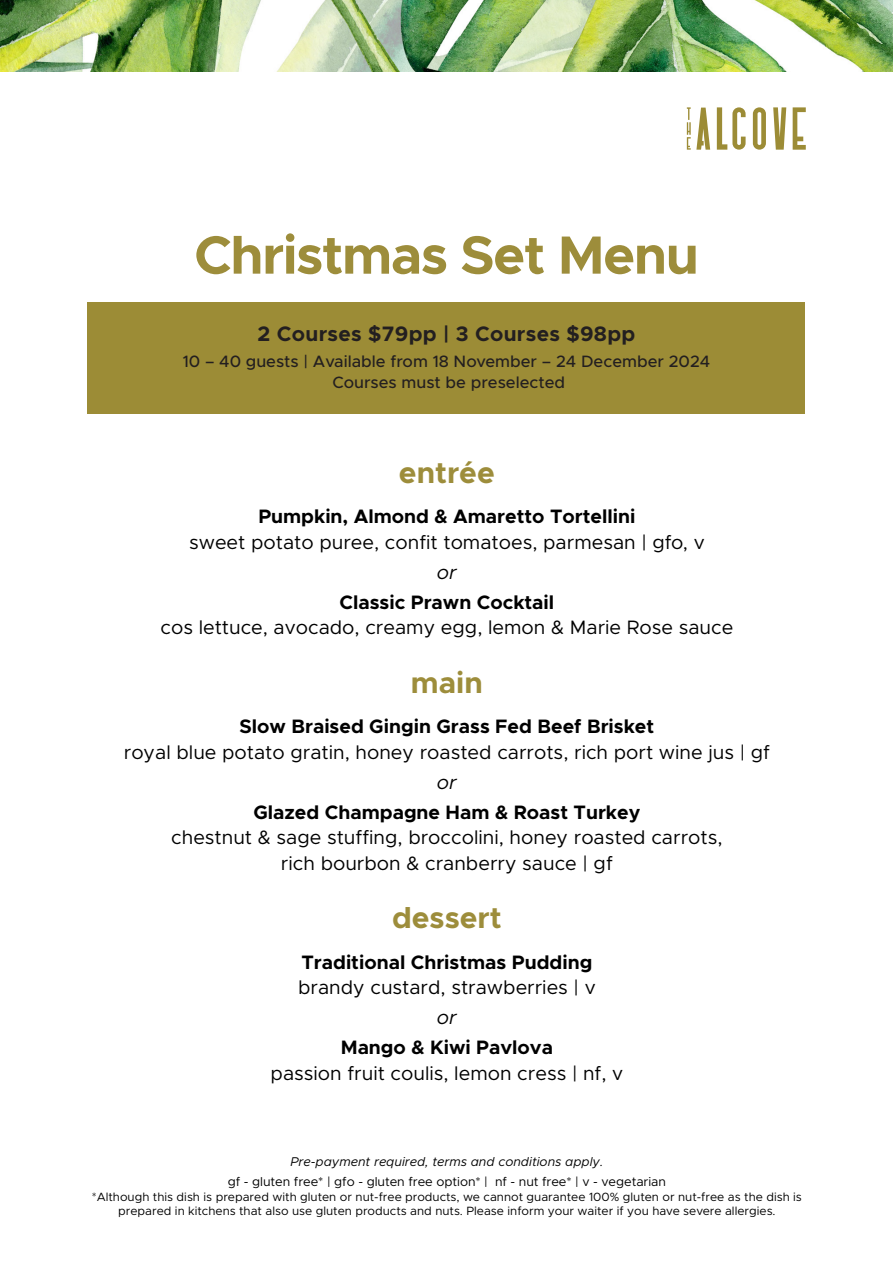
<style>
.page{position:relative;width:893px;height:1263px;background:#fff}
.page>*{position:absolute;margin:0;border:0;box-sizing:border-box;transform-origin:0 0}
.t1{font:700 54px "Metropolis";letter-spacing:-.025em;color:#9d8d3b}
.t2{font:700 30px "Metropolis";color:#9d8d3b}
.t3{font:700 21px "Metropolis";letter-spacing:.015em;color:#231f20}
.t4{font:19.5px/25.5px "Metropolis";color:#000;text-align:center}
.t5{font:700 19.5px "Metropolis";color:#000}
.t6{font:italic 19.5px "Metropolis";color:#000}
.t7{font:500 16.5px/21px "Metropolis";color:#231f20;text-align:center}
.t8{font:12.75px "Metropolis";letter-spacing:-.005em;color:#000}
.t9{font:italic 12.75px "Metropolis";color:#000}
.t10{font:12px/14.4px "Metropolis";color:#000;text-align:center}
</style>
<div class="page">
<img style="left:0;top:0;width:893px;height:72px">
<svg style="left:687px;top:107px;width:23px;height:43px"></svg>
<svg style="left:717px;top:107px;width:89px;height:43px"></svg>
<div style="left:88px;top:302px;width:717px;height:112px;background:#9c8c36"></div>
<h1 class="t1" style="left:194px;top:221px;width:506px">Christmas Set Menu</h1>
<p class="t3" style="left:258px;top:321px;width:379px">2 Courses $79pp | 3 Courses $98pp</p>
<p class="t7" style="left:183px;top:351px;width:529px">10 – 40 guests | Available from 18 November – 24 December 2024<br>Courses must be preselected</p>
<h2 class="t2" style="left:399px;top:453px;width:97px">entrée</h2>
<p class="t5" style="left:258px;top:504px;width:379px">Pumpkin, Almond &amp; Amaretto Tortellini</p>
<p class="t4" style="left:189px;top:529px;width:517px">sweet potato puree, confit tomatoes, parmesan | gfo, v</p>
<p class="t6" style="left:437px;top:560px;width:21px">or</p>
<p class="t5" style="left:340px;top:590px;width:216px">Classic Prawn Cocktail</p>
<p class="t4" style="left:160px;top:615px;width:574px">cos lettuce, avocado, creamy egg, lemon &amp; Marie Rose sauce</p>
<h2 class="t2" style="left:411px;top:663px;width:73px">main</h2>
<p class="t5" style="left:240px;top:714px;width:416px">Slow Braised Gingin Grass Fed Beef Brisket</p>
<p class="t4" style="left:124px;top:739px;width:648px">royal blue potato gratin, honey roasted carrots, rich port wine jus | gf</p>
<p class="t6" style="left:437px;top:770px;width:21px">or</p>
<p class="t5" style="left:253px;top:800px;width:388px">Glazed Champagne Ham &amp; Roast Turkey</p>
<p class="t4" style="left:171px;top:825px;width:553px">chestnut &amp; sage stuffing, broccolini, honey roasted carrots, rich bourbon &amp; cranberry sauce | gf</p>
<h2 class="t2" style="left:392px;top:899px;width:111px">dessert</h2>
<p class="t5" style="left:301px;top:950px;width:292px">Traditional Christmas Pudding</p>
<p class="t4" style="left:298px;top:975px;width:299px">brandy custard, strawberries | v</p>
<p class="t6" style="left:437px;top:1005px;width:21px">or</p>
<p class="t5" style="left:341px;top:1035px;width:214px">Mango &amp; Kiwi Pavlova</p>
<p class="t4" style="left:271px;top:1060px;width:354px">passion fruit coulis, lemon cress | nf, v</p>
<p class="t9" style="left:290px;top:1154px;width:315px">Pre-payment required, terms and conditions apply.</p>
<p class="t8" style="left:228px;top:1174px;width:440px">gf - gluten free* | gfo - gluten free option* | nf - nut free* | v - vegetarian</p>
<p class="t10" style="left:92px;top:1189px;width:712px">*Although this dish is prepared with gluten or nut-free products, we cannot guarantee 100% gluten or nut-free as the dish is prepared in kitchens that also use gluten products and nuts. Please inform your waiter if you have severe allergies.</p>
</div>
